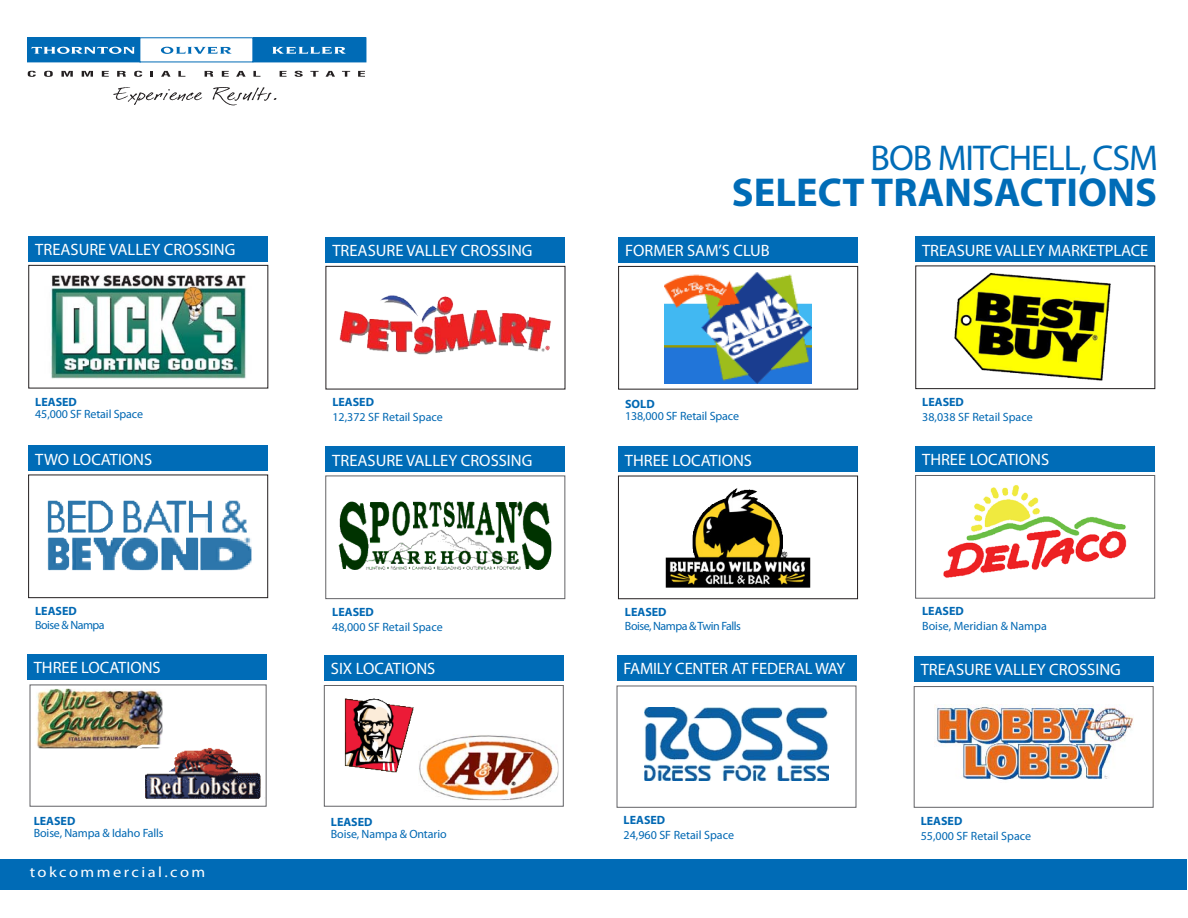
<style>
.page{position:relative;width:1188px;height:918px;background:#fff}
.page>*{position:absolute;margin:0;border:0;box-sizing:border-box;transform-origin:0 0}
.t1{font:700 40.5px "Myriad Pro";color:#006cb7}
.t2{font:36px "Myriad Pro";letter-spacing:-.03em;color:#006cb7}
.t3{font:16.5px "Myriad Pro";color:#fff}
.t4{font:14.85px "Myriad Pro";letter-spacing:.15em;color:#fff;scale:1.11 1}
.t5{font:12px "Myriad Pro";letter-spacing:-.005em;color:#0168b3}
.t6{font:700 12px "Myriad Pro";color:#0168b3}
.t7{font:12px "Myriad Pro";letter-spacing:-.04em;color:#0168b3}
</style>
<div class="page">
<div style="left:1px;top:859px;width:1186px;height:31px;background:#006bb6"></div>
<svg style="left:28px;top:71px;width:8px;height:6px"></svg>
<svg style="left:44px;top:71px;width:9px;height:6px"></svg>
<svg style="left:61px;top:71px;width:12px;height:6px"></svg>
<svg style="left:82px;top:71px;width:11px;height:6px"></svg>
<svg style="left:102px;top:71px;width:7px;height:6px"></svg>
<svg style="left:117px;top:71px;width:9px;height:6px"></svg>
<svg style="left:134px;top:71px;width:8px;height:6px"></svg>
<svg style="left:151px;top:71px;width:2px;height:6px"></svg>
<svg style="left:161px;top:71px;width:10px;height:6px"></svg>
<svg style="left:178px;top:71px;width:7px;height:6px"></svg>
<svg style="left:205px;top:71px;width:8px;height:6px"></svg>
<svg style="left:222px;top:71px;width:7px;height:6px"></svg>
<svg style="left:236px;top:71px;width:10px;height:6px"></svg>
<svg style="left:253px;top:71px;width:7px;height:6px"></svg>
<svg style="left:280px;top:71px;width:7px;height:6px"></svg>
<svg style="left:295px;top:71px;width:8px;height:6px"></svg>
<svg style="left:310px;top:71px;width:9px;height:6px"></svg>
<svg style="left:326px;top:71px;width:9px;height:6px"></svg>
<svg style="left:342px;top:71px;width:8px;height:6px"></svg>
<svg style="left:358px;top:71px;width:7px;height:6px"></svg>
<div style="left:27px;top:38px;width:113px;height:24px;background:#006bb6"></div>
<div style="left:253px;top:38px;width:113px;height:24px;background:#006bb6"></div>
<svg style="left:32px;top:47px;width:103px;height:7px"></svg>
<svg style="left:161px;top:47px;width:71px;height:7px"></svg>
<svg style="left:272px;top:47px;width:74px;height:7px"></svg>
<svg style="left:113px;top:87px;width:89px;height:18px"></svg>
<svg style="left:213px;top:87px;width:63px;height:18px"></svg>
<img style="left:37px;top:690px;width:125px;height:57px">
<div style="left:34px;top:687px;width:131px;height:63px;border:2px solid #fff;border-radius:5px"></div>
<img style="left:344px;top:698px;width:70px;height:75px">
<img style="left:419px;top:735px;width:139px;height:65px">
<img style="left:139px;top:749px;width:122px;height:49px">
<div style="left:135px;top:745px;width:134px;height:57px;border:3px solid #fff;border-radius:6px"></div>
<img style="left:50px;top:275px;width:196px;height:104px">
<div style="left:29px;top:265px;width:239px;height:123px;border:1px solid #231f20"></div>
<div style="left:29px;top:236px;width:239px;height:25px;background:#006cb7"></div>
<div style="left:326px;top:237px;width:239px;height:25px;background:#006cb7"></div>
<img style="left:339px;top:295px;width:212px;height:60px">
<div style="left:326px;top:266px;width:239px;height:123px;border:1px solid #231f20"></div>
<img style="left:47px;top:500px;width:205px;height:71px">
<div style="left:28px;top:475px;width:240px;height:123px;border:1px solid #231f20"></div>
<div style="left:28px;top:446px;width:240px;height:25px;background:#006cb7"></div>
<div style="left:326px;top:447px;width:239px;height:25px;background:#006cb7"></div>
<img style="left:338px;top:501px;width:214px;height:69px">
<div style="left:326px;top:476px;width:239px;height:123px;border:1px solid #636366"></div>
<div style="left:27px;top:654px;width:239px;height:26px;background:#006cb7"></div>
<div style="left:324px;top:656px;width:239px;height:25px;background:#006cb7"></div>
<div style="left:324px;top:685px;width:239px;height:121px;border:1px solid #636366"></div>
<img style="left:664px;top:272px;width:148px;height:112px">
<div style="left:618px;top:266px;width:240px;height:123px;border:1px solid #231f20"></div>
<div style="left:618px;top:237px;width:240px;height:25px;background:#006cb7"></div>
<div style="left:916px;top:237px;width:239px;height:25px;background:#006cb7"></div>
<img style="left:954px;top:273px;width:157px;height:108px">
<div style="left:916px;top:266px;width:239px;height:123px;border:1px solid #231f20"></div>
<img style="left:665px;top:488px;width:146px;height:100px">
<div style="left:618px;top:476px;width:240px;height:123px;border:1px solid #231f20"></div>
<div style="left:618px;top:447px;width:240px;height:25px;background:#006cb7"></div>
<div style="left:915px;top:446px;width:240px;height:26px;background:#006cb7"></div>
<img style="left:943px;top:485px;width:184px;height:93px">
<div style="left:915px;top:475px;width:240px;height:123px;border:1px solid #636366"></div>
<div style="left:617px;top:656px;width:239px;height:25px;background:#006cb7"></div>
<div style="left:914px;top:657px;width:239px;height:25px;background:#006cb7"></div>
<img style="left:644px;top:708px;width:185px;height:72px">
<img style="left:934px;top:704px;width:199px;height:76px">
<div style="left:914px;top:686px;width:239px;height:121px;border:1px solid #636366"></div>
<h2 class="t2" style="left:871px;top:136px;width:289px">BOB MITCHELL, CSM</h2>
<h1 class="t1" style="left:732px;top:166px;width:427px">SELECT TRANSACTIONS</h1>
<p class="t3" style="left:35px;top:239px;width:202px">TREASURE VALLEY CROSSING</p>
<p class="t3" style="left:332px;top:240px;width:202px">TREASURE VALLEY CROSSING</p>
<p class="t3" style="left:625px;top:240px;width:146px">FORMER SAM’S CLUB</p>
<p class="t3" style="left:922px;top:240px;width:227px">TREASURE VALLEY MARKETPLACE</p>
<p class="t6" style="left:35px;top:395px;width:43px">LEASED</p>
<p class="t5" style="left:35px;top:407px;width:109px">45,000 SF Retail Space</p>
<p class="t6" style="left:332px;top:394px;width:43px">LEASED</p>
<p class="t5" style="left:332px;top:410px;width:112px">12,372 SF Retail Space</p>
<p class="t6" style="left:625px;top:396px;width:31px">SOLD</p>
<p class="t5" style="left:625px;top:408px;width:115px">138,000 SF Retail Space</p>
<p class="t6" style="left:922px;top:394px;width:43px">LEASED</p>
<p class="t5" style="left:922px;top:409px;width:112px">38,038 SF Retail Space</p>
<p class="t3" style="left:35px;top:449px;width:119px">TWO LOCATIONS</p>
<p class="t3" style="left:332px;top:450px;width:202px">TREASURE VALLEY CROSSING</p>
<p class="t3" style="left:625px;top:450px;width:129px">THREE LOCATIONS</p>
<p class="t3" style="left:922px;top:449px;width:129px">THREE LOCATIONS</p>
<p class="t6" style="left:35px;top:603px;width:43px">LEASED</p>
<p class="t7" style="left:35px;top:617px;width:71px">Boise &amp; Nampa</p>
<p class="t6" style="left:332px;top:604px;width:43px">LEASED</p>
<p class="t5" style="left:332px;top:619px;width:112px">48,000 SF Retail Space</p>
<p class="t6" style="left:625px;top:605px;width:43px">LEASED</p>
<p class="t7" style="left:625px;top:618px;width:118px">Boise, Nampa &amp; Twin Falls</p>
<p class="t6" style="left:922px;top:603px;width:43px">LEASED</p>
<p class="t5" style="left:922px;top:619px;width:126px">Boise, Meridian &amp; Nampa</p>
<p class="t3" style="left:34px;top:658px;width:129px">THREE LOCATIONS</p>
<p class="t3" style="left:331px;top:659px;width:106px">SIX LOCATIONS</p>
<p class="t3" style="left:624px;top:659px;width:223px">FAMILY CENTER AT FEDERAL WAY</p>
<p class="t3" style="left:921px;top:660px;width:202px">TREASURE VALLEY CROSSING</p>
<p class="t6" style="left:34px;top:813px;width:43px">LEASED</p>
<p class="t5" style="left:34px;top:825px;width:131px">Boise, Nampa &amp; Idaho Falls</p>
<p class="t6" style="left:331px;top:814px;width:43px">LEASED</p>
<p class="t5" style="left:331px;top:826px;width:117px">Boise, Nampa &amp; Ontario</p>
<p class="t6" style="left:624px;top:813px;width:43px">LEASED</p>
<p class="t5" style="left:624px;top:828px;width:112px">24,960 SF Retail Space</p>
<p class="t6" style="left:921px;top:814px;width:43px">LEASED</p>
<p class="t5" style="left:921px;top:829px;width:112px">55,000 SF Retail Space</p>
<p class="t4" style="left:30px;top:863px;width:160px">tokcommercial.com</p>
</div>
